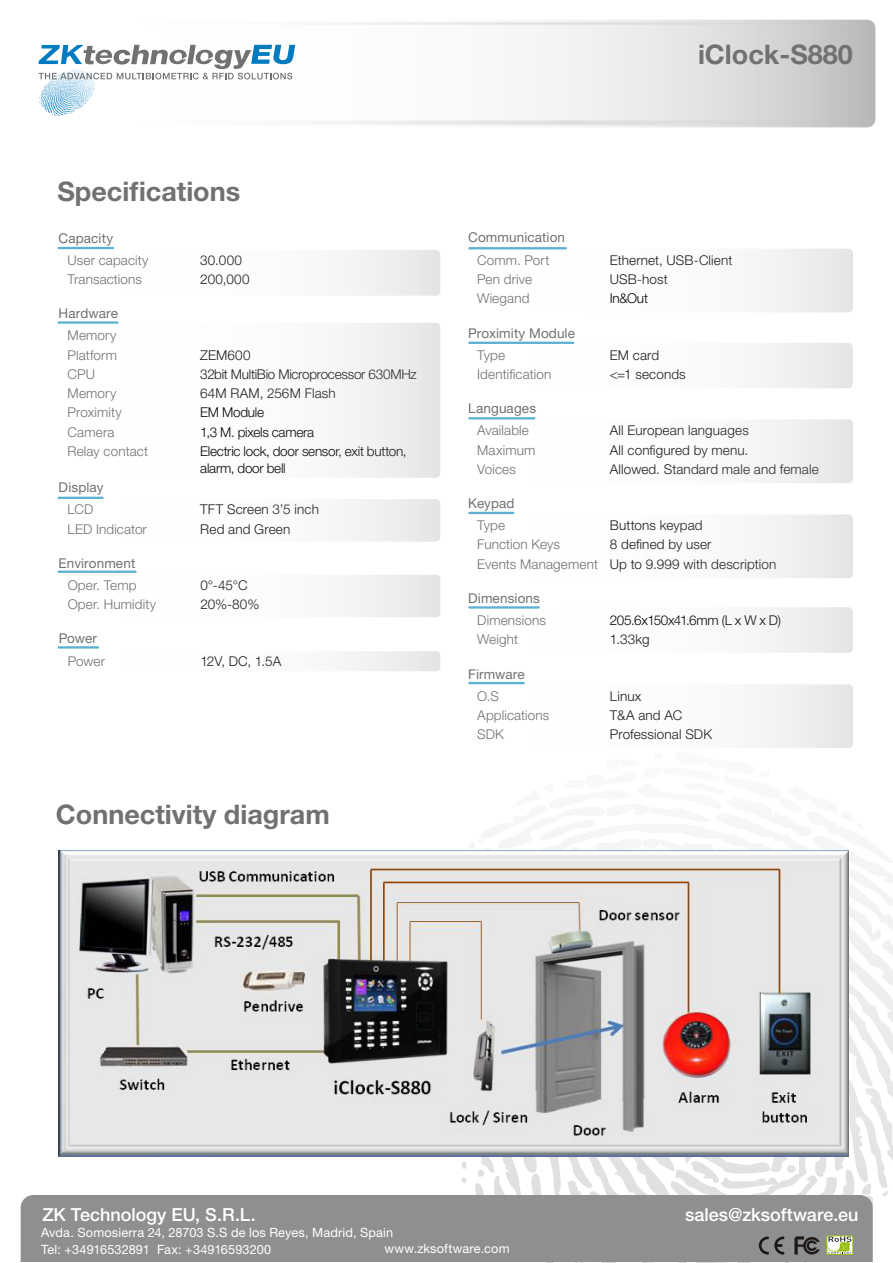
<style>
.page{position:relative;width:893px;height:1263px;background:#fff}
.page>*{position:absolute;margin:0;border:0;box-sizing:border-box;transform-origin:0 0}
.t1{font:700 27px "Helvetica Neue LT Pro";color:#707172}
.t2{font:500 18px "Helvetica Neue LT Pro";color:#fff}
.t3{font:300 13.5px/19.2px "Helvetica Neue LT Pro";letter-spacing:.01em;color:#1a171b}
.t4{font:300 13.5px/19.2px "Helvetica Neue LT Pro";letter-spacing:.01em;color:#707172}
.t5{font:300 13.5px/16.5px "Helvetica Neue LT Pro";letter-spacing:-.02em;color:#000}
.t6{font:13.5px "Helvetica Neue LT Pro";letter-spacing:.01em;color:#707172}
.t7{font:300 13.5px "Helvetica Neue LT Pro";letter-spacing:-.02em;color:#1a171b}
.t8{font:12.75px/17.4px "Helvetica Neue LT Pro";letter-spacing:.01em;color:#fff}
.s1{color:#707172}
</style>
<div class="page">
<svg style="left:414px;top:843px;width:479px;height:353px"></svg>
<svg style="left:350px;top:499px;width:90px;height:43px"></svg>
<svg style="left:350px;top:575px;width:90px;height:42px"></svg>
<svg style="left:539px;top:607px;width:314px;height:46px"></svg>
<svg style="left:573px;top:343px;width:280px;height:45px"></svg>
<svg style="left:350px;top:250px;width:90px;height:46px"></svg>
<svg style="left:480px;top:684px;width:373px;height:64px"></svg>
<svg style="left:480px;top:514px;width:373px;height:64px"></svg>
<svg style="left:480px;top:419px;width:373px;height:64px"></svg>
<svg style="left:480px;top:249px;width:373px;height:63px"></svg>
<svg style="left:118px;top:323px;width:322px;height:155px"></svg>
<svg style="left:350px;top:651px;width:90px;height:20px"></svg>
<svg style="left:39px;top:20px;width:836px;height:106px"></svg>
<svg style="left:39px;top:22px;width:833px;height:9px"></svg>
<svg style="left:39px;top:119px;width:833px;height:9px"></svg>
<svg style="left:38px;top:45px;width:257px;height:34px"></svg>
<div style="left:21px;top:1195px;width:852px;height:67px;background:#8d8f90"></div>
<svg style="left:759px;top:1236px;width:25px;height:18px"></svg>
<svg style="left:794px;top:1236px;width:26px;height:18px"></svg>
<div style="left:827px;top:1235px;width:26px;height:20px;border:1px solid #96bd0d"></div>
<svg style="left:827px;top:1236px;width:24px;height:18px"></svg>
<img style="left:59px;top:850px;width:789px;height:306px">
<hr style="left:59px;top:247px;width:54px;height:2px;background:#5eb1d3">
<hr style="left:59px;top:321px;width:59px;height:3px;background:#5eb1d3">
<hr style="left:59px;top:497px;width:44px;height:2px;background:#5eb1d3">
<hr style="left:59px;top:570px;width:77px;height:3px;background:#5eb1d3">
<hr style="left:59px;top:646px;width:39px;height:3px;background:#5eb1d3">
<hr style="left:469px;top:247px;width:97px;height:2px;background:#5eb1d3">
<hr style="left:469px;top:682px;width:55px;height:2px;background:#5eb1d3">
<hr style="left:469px;top:606px;width:70px;height:3px;background:#5eb1d3">
<hr style="left:469px;top:512px;width:44px;height:2px;background:#5eb1d3">
<hr style="left:469px;top:417px;width:65px;height:2px;background:#5eb1d3">
<hr style="left:469px;top:342px;width:104px;height:2px;background:#5eb1d3">
<h1 class="t1" style="left:57px;top:174px;width:184px">Specifications</h1>
<p class="t6" style="left:59px;top:230px;width:56px">Capacity</p>
<p class="t4" style="left:68px;top:250px;width:82px">User capacity</p>
<p class="t3" style="left:200px;top:250px;width:43px">30.000</p>
<p class="t4" style="left:68px;top:269px;width:76px">Transactions</p>
<p class="t3" style="left:200px;top:269px;width:51px">200,000</p>
<p class="t6" style="left:59px;top:305px;width:61px">Hardware</p>
<p class="t4" style="left:68px;top:326px;width:51px">Memory<br>Platform</p>
<p class="t3" style="left:200px;top:345px;width:52px">ZEM600</p>
<p class="t4" style="left:68px;top:364px;width:29px">CPU</p>
<p class="t7" style="left:200px;top:366px;width:218px">32bit MultiBio Microprocessor 630MHz</p>
<p class="t4" style="left:68px;top:383px;width:50px">Memory</p>
<p class="t3" style="left:200px;top:383px;width:137px">64M RAM, 256M Flash</p>
<p class="t4" style="left:68px;top:403px;width:56px">Proximity</p>
<p class="t5" style="left:200px;top:404px;width:65px">EM Module</p>
<p class="t4" style="left:68px;top:422px;width:48px">Camera</p>
<p class="t5" style="left:200px;top:424px;width:115px">1,3 M. pixels camera</p>
<p class="t4" style="left:68px;top:442px;width:82px">Relay contact</p>
<p class="t5" style="left:200px;top:443px;width:208px">Electric lock, door sensor, exit button, alarm, door bell</p>
<p class="t6" style="left:59px;top:479px;width:46px">Display</p>
<p class="t4" style="left:68px;top:500px;width:27px">LCD</p>
<p class="t3" style="left:200px;top:500px;width:120px">TFT Screen 3’5 inch</p>
<p class="t4" style="left:68px;top:519px;width:81px">LED Indicator</p>
<p class="t3" style="left:200px;top:519px;width:92px">Red and Green</p>
<p class="t6" style="left:59px;top:555px;width:78px">Environment</p>
<p class="t4" style="left:68px;top:575px;width:70px">Oper. Temp</p>
<p class="t3" style="left:200px;top:575px;width:49px">0°-45°C</p>
<p class="t4" style="left:68px;top:594px;width:90px">Oper. Humidity</p>
<p class="t3" style="left:200px;top:594px;width:60px">20%-80%</p>
<p class="t6" style="left:59px;top:630px;width:40px">Power</p>
<p class="t4" style="left:68px;top:651px;width:39px">Power</p>
<p class="t3" style="left:200px;top:651px;width:82px">12V, DC, 1.5A</p>
<h1 class="t1" style="left:56px;top:797px;width:275px">Connectivity diagram</h1>
<h1 class="t1" style="left:698px;top:38px;width:156px">iClock-S880</h1>
<p class="t6" style="left:468px;top:230px;width:98px">Communication</p>
<p class="t4" style="left:477px;top:250px;width:74px">Comm. Port</p>
<p class="t3" style="left:610px;top:250px;width:124px">Ethernet, USB-Client</p>
<p class="t4" style="left:477px;top:269px;width:56px">Pen drive</p>
<p class="t3" style="left:610px;top:269px;width:59px">USB-host</p>
<p class="t4" style="left:477px;top:289px;width:54px">Wiegand</p>
<p class="t5" style="left:610px;top:290px;width:40px">In&amp;Out</p>
<p class="t6" style="left:468px;top:325px;width:108px">Proximity Module</p>
<p class="t4" style="left:477px;top:345px;width:29px">Type</p>
<p class="t3" style="left:610px;top:345px;width:51px">EM card</p>
<p class="t4" style="left:477px;top:364px;width:76px">Identification</p>
<p class="t3" style="left:610px;top:364px;width:77px">&lt;=1 seconds</p>
<p class="t6" style="left:468px;top:400px;width:69px">Languages</p>
<p class="t4" style="left:477px;top:421px;width:53px">Available</p>
<p class="t3" style="left:610px;top:421px;width:140px">All European languages</p>
<p class="t4" style="left:477px;top:440px;width:60px">Maximum</p>
<p class="t3" style="left:610px;top:440px;width:140px">All configured by menu.</p>
<p class="t4" style="left:477px;top:459px;width:40px">Voices</p>
<p class="t3" style="left:610px;top:459px;width:210px">Allowed. Standard male and female</p>
<p class="t6" style="left:468px;top:495px;width:48px">Keypad</p>
<p class="t4" style="left:477px;top:515px;width:29px">Type</p>
<p class="t3" style="left:610px;top:515px;width:94px">Buttons keypad</p>
<p class="t4" style="left:477px;top:535px;width:84px">Function Keys</p>
<p class="t3" style="left:477px;top:535px;width:301px;text-indent:133px">8 defined by user<br><span class="s1">Events Management</span> Up to 9.999 with description</p>
<p class="t6" style="left:468px;top:590px;width:73px">Dimensions</p>
<p class="t4" style="left:477px;top:611px;width:70px">Dimensions</p>
<p class="t5" style="left:610px;top:612px;width:173px">205.6x150x41.6mm (L x W x D)</p>
<p class="t4" style="left:477px;top:630px;width:42px">Weight</p>
<p class="t3" style="left:610px;top:630px;width:41px">1.33kg</p>
<p class="t6" style="left:468px;top:666px;width:58px">Firmware</p>
<p class="t4" style="left:477px;top:686px;width:23px">O.S</p>
<p class="t3" style="left:610px;top:686px;width:33px">Linux</p>
<p class="t4" style="left:477px;top:705px;width:74px">Applications</p>
<p class="t3" style="left:610px;top:705px;width:74px">T&amp;A and AC</p>
<p class="t4" style="left:477px;top:724px;width:28px">SDK</p>
<p class="t3" style="left:610px;top:724px;width:104px">Professional SDK</p>
<h2 class="t2" style="left:42px;top:1203px;width:215px">ZK Technology EU, S.R.L.</h2>
<h2 class="t2" style="left:685px;top:1203px;width:175px">sales@zksoftware.eu</h2>
<p class="t8" style="left:41px;top:1223px;width:354px">Avda. Somosierra 24, 28703 S.S de los Reyes, Madrid, Spain<br>Tel: +34916532891 Fax: +34916593200</p>
<p class="t8" style="left:384px;top:1239px;width:127px">www.zksoftware.com</p>
</div>
